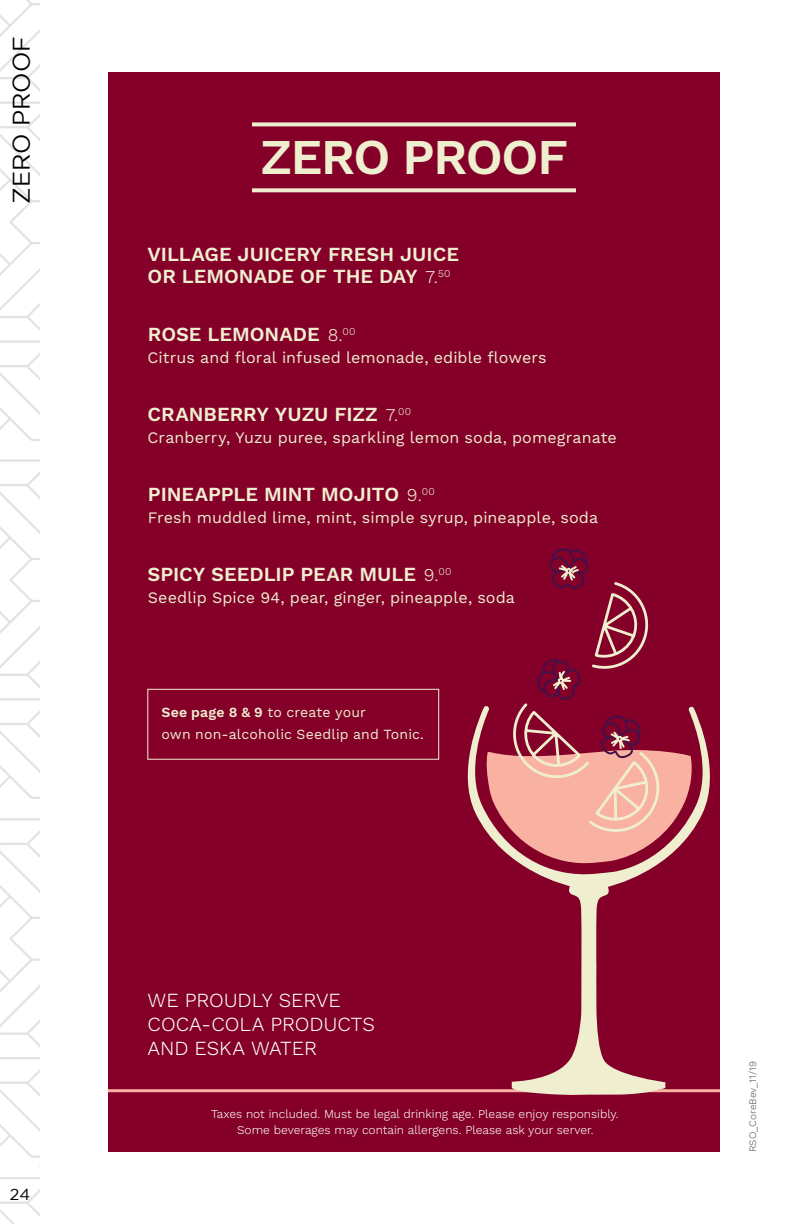
<style>
.page{position:relative;width:792px;height:1224px;background:#fff}
.page>*{position:absolute;margin:0;border:0;box-sizing:border-box;transform-origin:0 0}
.t1{font:600 50px "Work Sans";letter-spacing:-.025em;color:#efefd0}
.t2{font:24px "Gotham";color:#000}
.t3{font:600 20px/22px "Work Sans";color:#efefd0}
.t4{font:300 20px/24px "Work Sans";letter-spacing:-.005em;color:#fff}
.t5{font:16px "Work Sans";letter-spacing:.005em;color:#efefd0}
.t6{font:16px "Gotham";color:#000}
.t7{font:14px/22px "Work Sans";letter-spacing:.01em;color:#efefd0}
.t8{font:300 12px/16px "Work Sans";color:#fff;text-align:center}
.t9{font:300 10px "Work Sans";color:#58595b}
.s1{font-weight:300;font-size:18px}
.s2{font-weight:600}
</style>
<div class="page">
<svg style="left:0;top:0;width:40px;height:1224px"></svg>
<div style="left:108px;top:72px;width:612px;height:1080px;background:#840029"></div>
<svg style="left:252px;top:122px;width:324px;height:4px"></svg>
<svg style="left:252px;top:188px;width:324px;height:4px"></svg>
<div style="left:147px;top:689px;width:292px;height:71px;border:1px solid #efefd0"></div>
<hr style="left:108px;top:1089px;width:612px;height:3px;background:#f9b2a2">
<svg style="left:456px;top:706px;width:264px;height:389px"></svg>
<svg style="left:507px;top:582px;width:156px;height:132px"></svg>
<svg style="left:485px;top:714px;width:208px;height:153px"></svg>
<svg style="left:536px;top:657px;width:46px;height:44px"></svg>
<svg style="left:548px;top:548px;width:42px;height:44px"></svg>
<h2 class="t2" style="left:8px;top:204px;width:169px;rotate:-90deg">ZERO PROOF</h2>
<p class="t6" style="left:10px;top:1185px;width:22px">24</p>
<h1 class="t1" style="left:260px;top:136px;width:309px">ZERO PROOF</h1>
<p class="t3" style="left:147px;top:245px;width:313px">VILLAGE JUICERY FRESH JUICE<br>OR LEMONADE OF THE DAY <span class="s1">7.</span><sup>50</sup></p>
<p class="t3" style="left:148px;top:325px;width:209px">ROSE LEMONADE <span class="s1">8.</span><sup>00</sup></p>
<p class="t5" style="left:148px;top:352px;width:401px">Citrus and floral infused lemonade, edible flowers</p>
<p class="t3" style="left:148px;top:405px;width:265px">CRANBERRY YUZU FIZZ <span class="s1">7.</span><sup>00</sup></p>
<p class="t5" style="left:148px;top:432px;width:471px">Cranberry, Yuzu puree, sparkling lemon soda, pomegranate</p>
<p class="t3" style="left:148px;top:485px;width:288px">PINEAPPLE MINT MOJITO <span class="s1">9.</span><sup>00</sup></p>
<p class="t5" style="left:148px;top:512px;width:452px">Fresh muddled lime, mint, simple syrup, pineapple, soda</p>
<p class="t3" style="left:148px;top:565px;width:306px">SPICY SEEDLIP PEAR MULE <span class="s1">9.</span><sup>00</sup></p>
<p class="t5" style="left:148px;top:592px;width:369px">Seedlip Spice 94, pear, ginger, pineapple, soda</p>
<p class="t7" style="left:162px;top:702px;width:264px"><span class="s2">See page 8 &amp; 9</span> to create your<br>own non-alcoholic Seedlip and Tonic.</p>
<p class="t4" style="left:148px;top:990px;width:229px">WE PROUDLY SERVE<br>COCA-COLA PRODUCTS<br>AND ESKA WATER</p>
<p class="t8" style="left:211px;top:1107px;width:409px">Taxes not included. Must be legal drinking age. Please enjoy responsibly.<br>Some beverages may contain allergens. Please ask your server.</p>
<p class="t9" style="left:749px;top:1152px;width:92px;rotate:-90deg">RSO_CoreBev_11/19</p>
</div>
